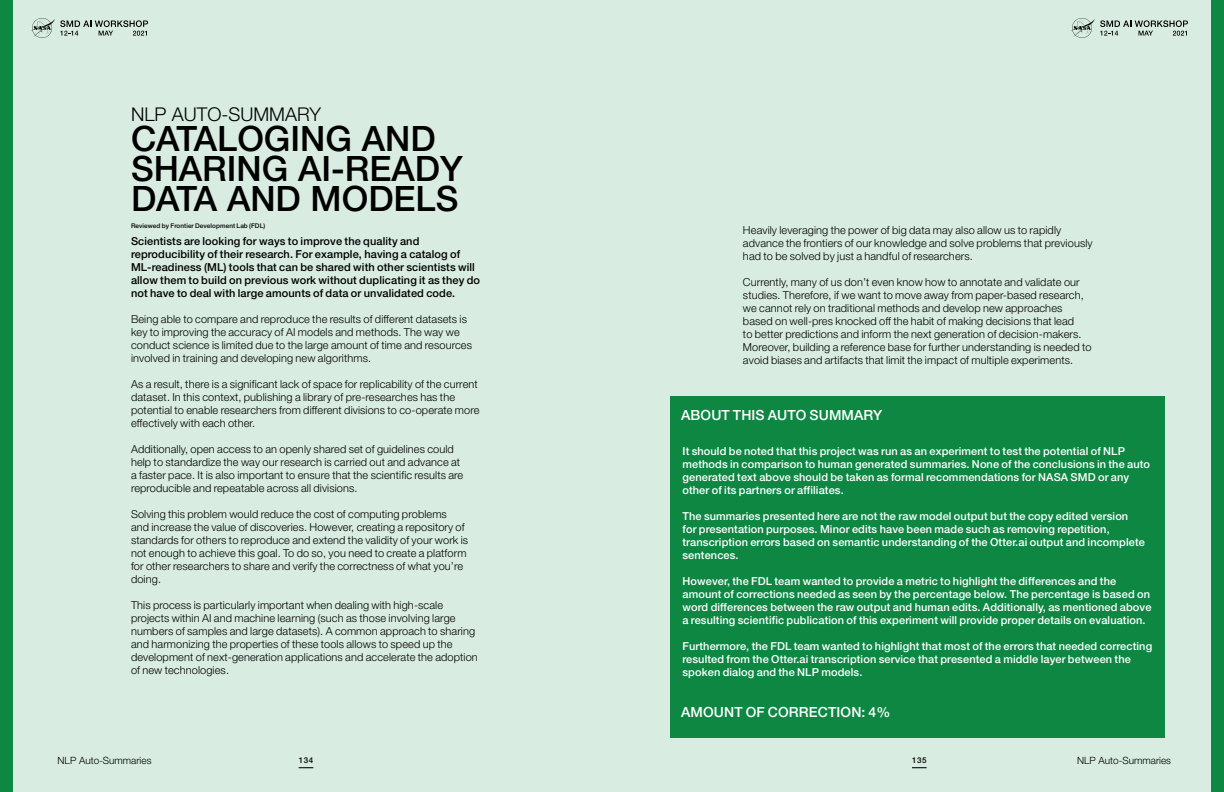
<style>
.page{position:relative;width:1224px;height:792px;background:#d8ece1}
.page>*{position:absolute;margin:0;border:0;box-sizing:border-box;transform-origin:0 0}
.t1{font:500 35px/30px "Helvetica Neue";color:#000}
.t2{font:300 19px "Helvetica Neue";color:#000}
.t3{font:500 14px "Helvetica Neue";letter-spacing:.01em;color:#fff}
.t4{font:300 11px/13px "Helvetica Neue";letter-spacing:.01em;color:#000}
.t5{font:500 11px/13px "Helvetica Neue";letter-spacing:.01em;color:#fff}
.t6{font:500 11px/13px "Helvetica Neue";letter-spacing:.01em;color:#000}
.t7{font:300 10px "Helvetica Neue";color:#000101}
.t8{font:500 8px "Helvetica Neue";letter-spacing:.08em;color:#000101}
.t9{font:500 6.4px "Helvetica Neue";letter-spacing:.01em;color:#000}
</style>
<div class="page">
<svg style="left:299px;top:767px;width:14px;height:1px"></svg>
<svg style="left:912px;top:767px;width:15px;height:1px"></svg>
<div style="left:1211px;top:0;width:13px;height:792px;background:#0e8743"></div>
<div style="left:0;top:0;width:13px;height:792px;background:#0e8743"></div>
<svg style="left:1071px;top:18px;width:117px;height:20px"></svg>
<svg style="left:31px;top:18px;width:117px;height:20px"></svg>
<div style="left:670px;top:396px;width:496px;height:342px;background:#0e8743"></div>
<h2 class="t2" style="left:131px;top:99px;width:192px">NLP AUTO-SUMMARY</h2>
<h1 class="t1" style="left:131px;top:123px;width:333px">CATALOGING AND<br>SHARING AI-READY<br>DATA AND MODELS</h1>
<p class="t9" style="left:131px;top:222px;width:136px">Reviewed by Frontier Development Lab (FDL)</p>
<p class="t6" style="left:131px;top:234px;width:351px">Scientists are looking for ways to improve the quality and reproducibility of their research. For example, having a catalog of ML-readiness (ML) tools that can be shared with other scientists will allow them to build on previous work without duplicating it as they do not have to deal with large amounts of data or unvalidated code.</p>
<p class="t4" style="left:131px;top:312px;width:342px">Being able to compare and reproduce the results of different datasets is key to improving the accuracy of AI models and methods. The way we conduct science is limited due to the large amount of time and resources involved in training and developing new algorithms.</p>
<p class="t4" style="left:131px;top:377px;width:350px">As a result, there is a significant lack of space for replicability of the current dataset. In this context, publishing a library of pre-researches has the potential to enable researchers from different divisions to co-operate more effectively with each other.</p>
<p class="t4" style="left:131px;top:442px;width:334px">Additionally, open access to an openly shared set of guidelines could help to standardize the way our research is carried out and advance at a faster pace. It is also important to ensure that the scientific results are reproducible and repeatable across all divisions.</p>
<p class="t4" style="left:131px;top:507px;width:339px">Solving this problem would reduce the cost of computing problems<br>and increase the value of discoveries. However, creating a repository of standards for others to reproduce and extend the validity of your work is not enough to achieve this goal. To do so, you need to create a platform for other researchers to share and verify the correctness of what you’re doing.</p>
<p class="t4" style="left:131px;top:598px;width:348px">This process is particularly important when dealing with high-scale projects within AI and machine learning (such as those involving large numbers of samples and large datasets). A common approach to sharing and harmonizing the properties of these tools allows to speed up the development of next-generation applications and accelerate the adoption of new technologies.</p>
<p class="t4" style="left:743px;top:223px;width:351px">Heavily leveraging the power of big data may also allow us to rapidly advance the frontiers of our knowledge and solve problems that previously had to be solved by just a handful of researchers.</p>
<p class="t4" style="left:743px;top:275px;width:350px">Currently, many of us don’t even know how to annotate and validate our studies. Therefore, if we want to move away from paper-based research, we cannot rely on traditional methods and develop new approaches based on well-pres knocked off the habit of making decisions that lead<br>to better predictions and inform the next generation of decision-makers.<br>Moreover, building a reference base for further understanding is needed to avoid biases and artifacts that limit the impact of multiple experiments.</p>
<p class="t3" style="left:681px;top:406px;width:203px">ABOUT THIS AUTO SUMMARY</p>
<p class="t5" style="left:682px;top:444px;width:469px">It should be noted that this project was run as an experiment to test the potential of NLP methods in comparison to human generated summaries. None of the conclusions in the auto generated text above should be taken as formal recommendations for NASA SMD or any other of its partners or affiliates.</p>
<p class="t5" style="left:682px;top:509px;width:464px">The summaries presented here are not the raw model output but the copy edited version for presentation purposes. Minor edits have been made such as removing repetition, transcription errors based on semantic understanding of the Otter.ai output and incomplete sentences.</p>
<p class="t5" style="left:682px;top:574px;width:471px">However, the FDL team wanted to provide a metric to highlight the differences and the amount of corrections needed as seen by the percentage below. The percentage is based on word differences between the raw output and human edits. Additionally, as mentioned above a resulting scientific publication of this experiment will provide proper details on evaluation.</p>
<p class="t5" style="left:682px;top:639px;width:471px">Furthermore, the FDL team wanted to highlight that most of the errors that needed correcting resulted from the Otter.ai transcription service that presented a middle layer between the spoken dialog and the NLP models.</p>
<p class="t3" style="left:681px;top:704px;width:211px">AMOUNT OF CORRECTION: 4%</p>
<p class="t7" style="left:58px;top:753px;width:95px">NLP Auto-Summaries</p>
<p class="t8" style="left:299px;top:755px;width:16px">134</p>
<p class="t8" style="left:912px;top:755px;width:16px">135</p>
<p class="t7" style="left:1077px;top:753px;width:95px">NLP Auto-Summaries</p>
</div>
